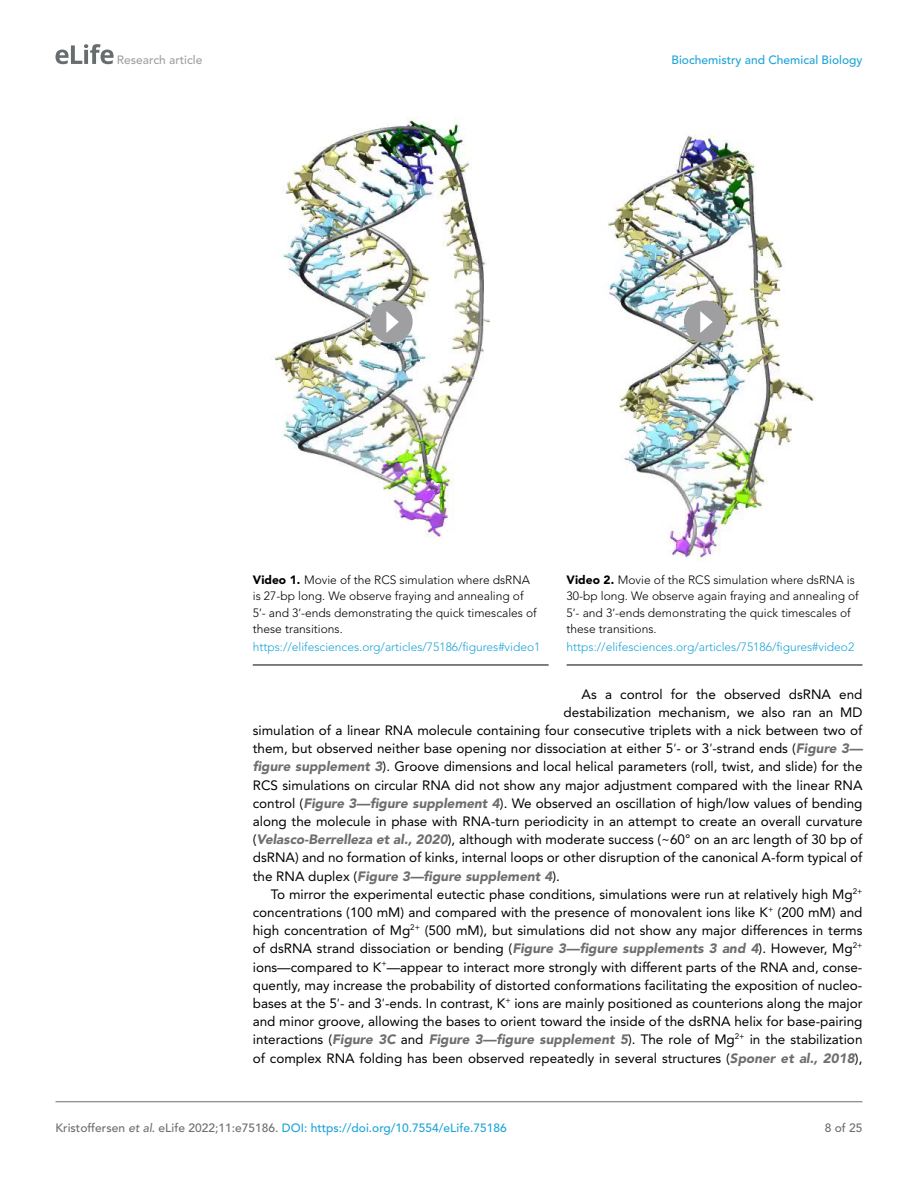
<style>
.page{position:relative;width:918px;height:1188px;background:#fff}
.page>*{position:absolute;margin:0;border:0;box-sizing:border-box;transform-origin:0 0}
.t1{font:13.5px "Avenir LT Std";color:#000}
.t2{font:italic 900 13.5px "Avenir LT Std";color:#6e6e70}
.t3{font:300 12px/16.5px "Avenir LT Std";color:#000}
.t4{font:300 12px "Avenir LT Std";color:#1ea4d7}
.t5{font:500 12px "Avenir LT Std";color:#1ea4d7}
.t6{font:500 12px "Avenir LT Std";color:#a3a09f}
.t7{font:500 12px "Avenir LT Std";color:#6e6e70}
.s1{font-weight:900}
.s2{font-weight:900;font-style:italic;color:#6e6e70}
.s3{font-weight:400;font-style:normal;color:#000}
.s4{color:#6e6e70}
.s5{font-style:italic;color:#6e6e70}
</style>
<div class="page">
<svg style="left:56px;top:44px;width:58px;height:20px"></svg>
<hr style="left:56px;top:1101px;width:806px;height:1px;background:#6e6e70">
<hr style="left:253px;top:665px;width:296px;height:1px;background:#000">
<img style="left:275px;top:117px;width:215px;height:427px">
<hr style="left:567px;top:665px;width:295px;height:1px;background:#000">
<img style="left:607px;top:130px;width:209px;height:431px">
<div style="left:370px;top:301px;width:43px;height:42px;background:#9f9ea0;border-radius:50%"></div>
<svg style="left:386px;top:311px;width:13px;height:22px"></svg>
<div style="left:684px;top:301px;width:42px;height:42px;background:#9f9ea0;border-radius:50%"></div>
<svg style="left:700px;top:311px;width:13px;height:22px"></svg>
<p class="t6" style="left:117px;top:53px;width:87px">Research article</p>
<p class="t5" style="left:672px;top:53px;width:192px">Biochemistry and Chemical Biology</p>
<p class="t3" style="left:253px;top:571px;width:286px"><span class="s1">Video 1.</span> Movie of the RCS simulation where dsRNA is 27-bp long. We observe fraying and annealing of<br>5 - and 3 -ends demonstrating the quick timescales of these transitions.</p>
<p class="t4" style="left:253px;top:640px;width:289px">https://elifesciences.org/articles/75186/figures#video1</p>
<p class="t3" style="left:567px;top:571px;width:294px"><span class="s1">Video 2.</span> Movie of the RCS simulation where dsRNA is 30-bp long. We observe again fraying and annealing of 5 - and 3 -ends demonstrating the quick timescales of these transitions.</p>
<p class="t4" style="left:567px;top:640px;width:289px">https://elifesciences.org/articles/75186/figures#video2</p>
<p class="t1" style="left:582px;top:686px;width:282px">As a control for the observed dsRNA end</p>
<p class="t1" style="left:564px;top:704px;width:300px">destabilization mechanism, we also ran an MD</p>
<p class="t1" style="left:253px;top:722px;width:611px">simulation of a linear RNA molecule containing four consecutive triplets with a nick between two of</p>
<p class="t1" style="left:253px;top:741px;width:611px">them, but observed neither base opening nor dissociation at either 5 - or 3 -strand ends (<span class="s2">Figure 3—</span></p>
<p class="t1" style="left:253px;top:759px;width:611px"><span class="s2">figure supplement 3</span>). Groove dimensions and local helical parameters (roll, twist, and slide) for the</p>
<p class="t1" style="left:253px;top:777px;width:611px">RCS simulations on circular RNA did not show any major adjustment compared with the linear RNA</p>
<p class="t1" style="left:253px;top:795px;width:611px">control (<span class="s2">Figure 3—figure supplement 4</span>). We observed an oscillation of high/low values of bending</p>
<p class="t1" style="left:253px;top:813px;width:611px">along the molecule in phase with RNA-turn periodicity in an attempt to create an overall curvature</p>
<p class="t1" style="left:253px;top:832px;width:611px">(<span class="s2">Velasco-Berrelleza et al., 2020</span>), although with moderate success (~60° on an arc length of 30 bp of</p>
<p class="t1" style="left:253px;top:850px;width:611px">dsRNA) and no formation of kinks, internal loops or other disruption of the canonical A-form typical of</p>
<p class="t2" style="left:253px;top:868px;width:309px"><span class="s3">the RNA duplex (</span>Figure 3—figure supplement 4<span class="s3">).</span></p>
<p class="t1" style="left:271px;top:886px;width:593px">To mirror the experimental eutectic phase conditions, simulations were run at relatively high Mg<sup>2+</sup></p>
<p class="t1" style="left:253px;top:904px;width:611px">concentrations (100 mM) and compared with the presence of monovalent ions like K<sup>+</sup> (200 mM) and</p>
<p class="t1" style="left:253px;top:923px;width:611px">high concentration of Mg<sup>2+</sup> (500 mM), but simulations did not show any major differences in terms</p>
<p class="t1" style="left:253px;top:941px;width:611px">of dsRNA strand dissociation or bending (<span class="s2">Figure 3—figure supplements 3 and 4</span>). However, Mg<sup>2+</sup></p>
<p class="t1" style="left:253px;top:959px;width:611px">ions—compared to K<sup>+</sup>—appear to interact more strongly with different parts of the RNA and, conse-</p>
<p class="t1" style="left:253px;top:977px;width:611px">quently, may increase the probability of distorted conformations facilitating the exposition of nucleo-</p>
<p class="t1" style="left:253px;top:996px;width:611px">bases at the 5 - and 3 -ends. In contrast, K<sup>+</sup> ions are mainly positioned as counterions along the major</p>
<p class="t1" style="left:253px;top:1014px;width:611px">and minor groove, allowing the bases to orient toward the inside of the dsRNA helix for base-pairing</p>
<p class="t1" style="left:253px;top:1032px;width:611px">interactions (<span class="s2">Figure 3C</span> and <span class="s2">Figure 3—figure supplement 5</span>). The role of Mg<sup>2+</sup> in the stabilization</p>
<p class="t1" style="left:253px;top:1050px;width:611px">of complex RNA folding has been observed repeatedly in several structures (<span class="s2">Sponer et al., 2018</span>),</p>
<p class="t5" style="left:56px;top:1121px;width:453px"><span class="s4">Kristoffersen</span> <span class="s5">et al</span><span class="s4">. eLife 2022;11:e75186.</span> DOI: https://doi.org/10.7554/eLife.75186</p>
<p class="t7" style="left:825px;top:1121px;width:39px">8 of 25</p>
</div>
